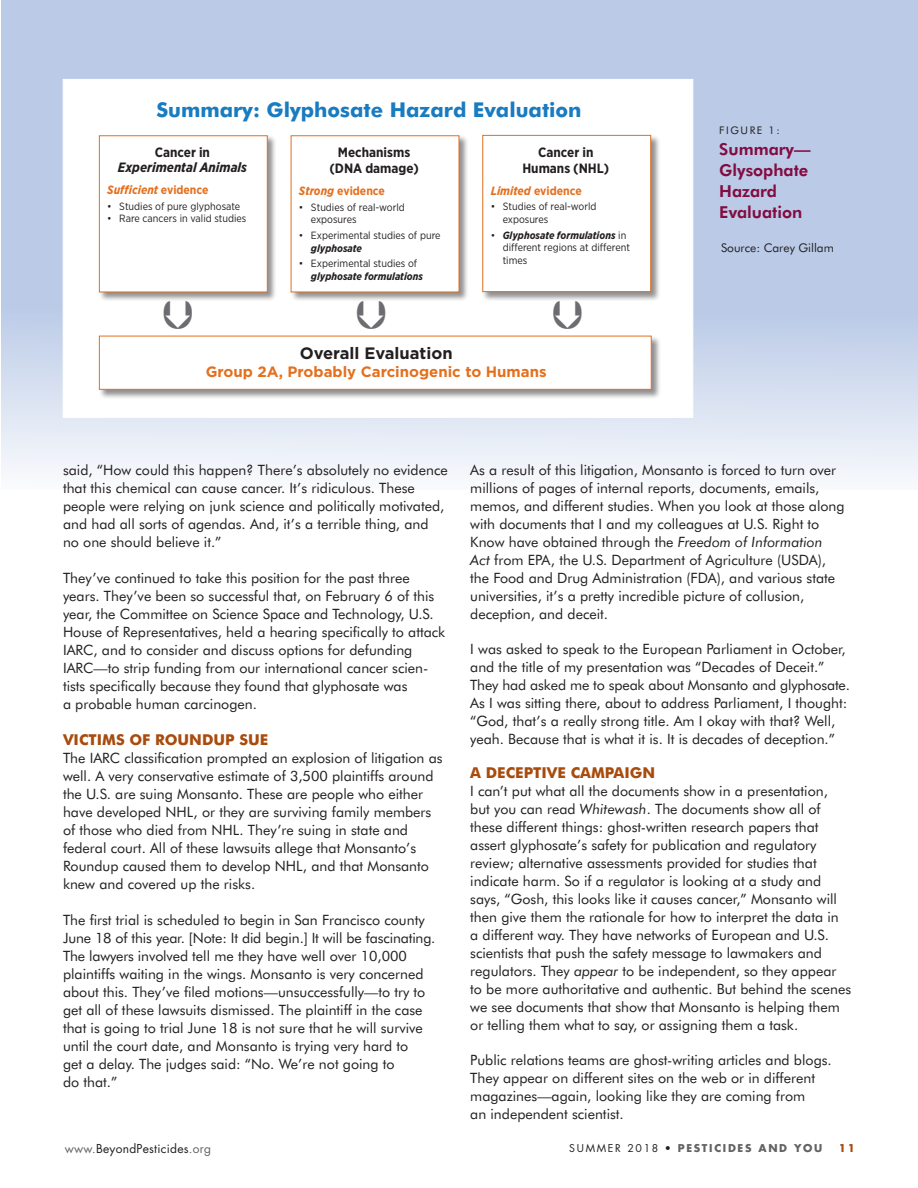
<style>
.page{position:relative;width:918px;height:1188px;background:#fff}
.page>*{position:absolute;margin:0;border:0;box-sizing:border-box;transform-origin:0 0}
.t1{font:700 20.4px "Futura BT";color:#197bc0}
.t2{font:800 16.5px/21px "Futura BT";color:#830b40}
.t3{font:700 16.5px "Gotham";color:#231f20}
.t4{font:700 15px "Futura BT";color:#a84b0d}
.t5{font:700 15px "Gotham";color:#e4701e}
.t6{font:14.25px/18px "Futura BT";color:#231f20}
.t7{font:700 13.5px/16.2px "Gotham Narrow";color:#231f20;text-align:center}
.t8{font:italic 700 13.5px "Gotham Narrow";color:#231f20}
.t9{font:700 12px "Gotham Narrow";color:#e4701e}
.t10{font:12px "Futura Std";color:#231f20}
.t11{font:12px "Futura BT";color:#231f20}
.t12{font:italic 700 12px "Gotham Narrow";color:#e4701e}
.t13{font:10.5px/12.6px "Gotham Narrow";color:#231f20}
.t14{font:italic 700 10.5px "Gotham Narrow";color:#231f20}
.t15{font:700 10.5px "Futura Std";letter-spacing:.16em;color:#636366}
.t16{font:10.5px "Futura BT";color:#231f20}
.t17{font:700 10.5px "Futura Std";color:#a84b0d}
.s1{font-style:normal}
.s2{font-style:italic}
.s3{font-weight:700;font-style:italic}
.s4{color:#636366}
.s5{font-weight:400;color:#231f20}
</style>
<div class="page">
<svg style="left:1px;top:0;width:917px;height:480px;background:#c8d5ec"></svg>
<div style="left:63px;top:79px;width:630px;height:339px;background:#fff"></div>
<div style="left:98px;top:135px;width:179px;height:167px;background:#231f20;opacity:.5"></div>
<div style="left:99px;top:135px;width:169px;height:157px;background:#fff;border:1px solid #e4701e"></div>
<div style="left:290px;top:135px;width:179px;height:167px;background:#231f20;opacity:.5"></div>
<div style="left:291px;top:135px;width:168px;height:157px;background:#fff"></div>
<div style="left:482px;top:134px;width:179px;height:167px;background:#231f20;opacity:.5"></div>
<div style="left:482px;top:135px;width:169px;height:157px;background:#fff;border:1px solid #e4701e"></div>
<div style="left:98px;top:335px;width:563px;height:64px;background:#231f20;opacity:.5"></div>
<div style="left:99px;top:336px;width:553px;height:54px;background:#fff;border:1px solid #e4701e"></div>
<svg style="left:164px;top:301px;width:28px;height:1px"></svg>
<svg style="left:357px;top:301px;width:28px;height:1px"></svg>
<h1 class="t1" style="left:156px;top:97px;width:427px">SUMMARY: GLYPHOSATE HAZARD EVALUATION</h1>
<p class="t7" style="left:155px;top:144px;width:57px">Cancer in</p>
<p class="t8" style="left:118px;top:159px;width:131px">Experimental Animals</p>
<p class="t12" style="left:107px;top:182px;width:103px">Sufficient <span class="s1">evidence</span></p>
<p class="t13" style="left:107px;top:199px;width:134px">• Studies of pure glyphosate</p>
<p class="t13" style="left:107px;top:212px;width:141px">• Rare cancers in valid studies</p>
<p class="t7" style="left:522px;top:144px;width:88px">Cancer in<br>Humans (NHL)</p>
<p class="t9" style="left:491px;top:183px;width:93px"><span class="s2">Limited</span> evidence</p>
<p class="t13" style="left:503px;top:200px;width:95px;text-indent:-12px">• Studies of real-world exposures</p>
<p class="t13" style="left:503px;top:228px;width:129px;text-indent:-12px">• <span class="s3">Glyphosate formulations</span> in different regions at different times</p>
<p class="t7" style="left:329px;top:144px;width:91px">Mechanisms (DNA damage)</p>
<p class="t9" style="left:299px;top:183px;width:87px"><span class="s2">Strong</span> evidence</p>
<p class="t13" style="left:311px;top:201px;width:95px;text-indent:-12px">• Studies of real-world exposures</p>
<p class="t13" style="left:299px;top:229px;width:143px">• Experimental studies of pure</p>
<p class="t14" style="left:311px;top:241px;width:53px">glyphosate</p>
<p class="t13" style="left:299px;top:257px;width:120px">• Experimental studies of</p>
<p class="t14" style="left:311px;top:269px;width:113px">glyphosate formulations</p>
<p class="t3" style="left:300px;top:342px;width:154px">Overall Evaluation</p>
<p class="t5" style="left:206px;top:362px;width:342px">Group 2A, Probably Carcinogenic to Humans</p>
<p class="t16" style="left:719px;top:124px;width:15px">Figure</p>
<p class="t16" style="left:769px;top:124px;width:13px">1:</p>
<p class="t2" style="left:719px;top:139px;width:93px">Summary—<br>Glysophate<br>Hazard<br>Evaluation</p>
<p class="t11" style="left:721px;top:241px;width:114px">Source: Carey Gillam</p>
<p class="t6" style="left:63px;top:461px;width:386px">said, “How could this happen? There’s absolutely no evidence that this chemical can cause cancer. It’s ridiculous. These people were relying on junk science and politically motivated, and had all sorts of agendas. And, it’s a terrible thing, and no one should believe it.”</p>
<p class="t6" style="left:63px;top:569px;width:384px">They’ve continued to take this position for the past three years. They’ve been so successful that, on February 6 of this year, the Committee on Science Space and Technology, U.S.<br>House of Representatives, held a hearing specifically to attack IARC, and to consider and discuss options for defunding IARC—to strip funding from our international cancer scien&shy;tists specifically because they found that glyphosate was<br>a probable human carcinogen.</p>
<p class="t4" style="left:63px;top:731px;width:20px">VICTIMS</p>
<p class="t4" style="left:129px;top:731px;width:48px">OF ROUNDUP</p>
<p class="t4" style="left:239px;top:731px;width:11px">SUE</p>
<p class="t6" style="left:63px;top:749px;width:381px">The IARC classification prompted an explosion of litigation as well. A very conservative estimate of 3,500 plaintiffs around the U.S. are suing Monsanto. These are people who either have developed NHL, or they are surviving family members of those who died from NHL. They’re suing in state and federal court. All of these lawsuits allege that Monsanto’s Roundup caused them to develop NHL, and that Monsanto knew and covered up the risks.</p>
<p class="t6" style="left:63px;top:911px;width:374px">The first trial is scheduled to begin in San Francisco county June 18 of this year. [Note: It did begin.] It will be fascinating.<br>The lawyers involved tell me they have well over 10,000 plaintiffs waiting in the wings. Monsanto is very concerned about this. They’ve filed motions—unsuccessfully—to try to get all of these lawsuits dismissed. The plaintiff in the case that is going to trial June 18 is not sure that he will survive until the court date, and Monsanto is trying very hard to<br>get a delay. The judges said: “No. We’re not going to<br>do that.”</p>
<p class="t6" style="left:470px;top:461px;width:376px">As a result of this litigation, Monsanto is forced to turn over millions of pages of internal reports, documents, emails, memos, and different studies. When you look at those along with documents that I and my colleagues at U.S. Right to Know have obtained through the <span class="s2">Freedom of Information Act</span> from EPA, the U.S. Department of Agriculture (USDA), the Food and Drug Administration (FDA), and various state universities, it’s a pretty incredible picture of collusion, deception, and deceit.</p>
<p class="t6" style="left:470px;top:640px;width:381px">I was asked to speak to the European Parliament in October, and the title of my presentation was “Decades of Deceit.” They had asked me to speak about Monsanto and glyphosate.<br>As I was sitting there, about to address Parliament, I thought: “God, that’s a really strong title. Am I okay with that? Well, yeah. Because that is what it is. It is decades of deception.”</p>
<p class="t4" style="left:470px;top:764px;width:26px">A DECEPTIVE</p>
<p class="t4" style="left:571px;top:764px;width:12px">CAMPAIGN</p>
<p class="t6" style="left:470px;top:782px;width:383px">I can’t put what all the documents show in a presentation,<br>but you can read <span class="s2">Whitewash</span>. The documents show all of these different things: ghost-written research papers that assert glyphosate’s safety for publication and regulatory review; alternative assessments provided for studies that indicate harm. So if a regulator is looking at a study and says, “Gosh, this looks like it causes cancer,” Monsanto will then give them the rationale for how to interpret the data in<br>a different way. They have networks of European and U.S. scientists that push the safety message to lawmakers and regulators. They <span class="s2">appear</span> to be independent, so they appear to be more authoritative and authentic. But behind the scenes we see documents that show that Monsanto is helping them or telling them what to say, or assigning them a task.</p>
<p class="t6" style="left:470px;top:1051px;width:363px">Public relations teams are ghost-writing articles and blogs.<br>They appear on different sites on the web or in different magazines—again, looking like they are coming from<br>an independent scientist.</p>
<p class="t10" style="left:65px;top:1141px;width:148px"><span class="s4">www.</span>BeyondPesticides<span class="s4">.org</span></p>
<p class="t15" style="left:569px;top:1141px;width:255px"><span class="s5">summer 2018 •</span> PESTICIDES AND YOU</p>
<p class="t17" style="left:839px;top:1141px;width:18px">11</p>
</div>
